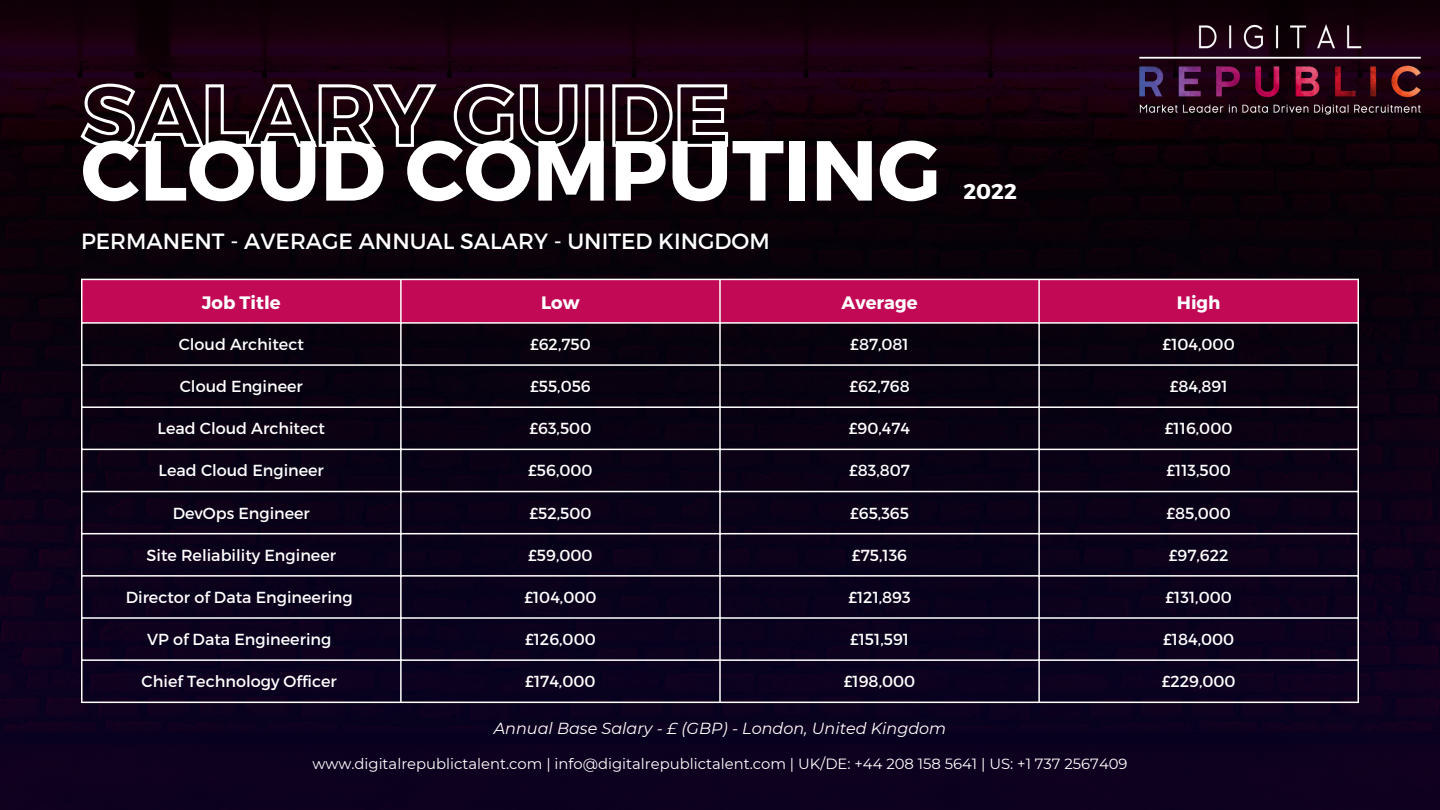
<style>
.page{position:relative;width:1440px;height:810px;background:#fff}
.page>*{position:absolute;margin:0;border:0;box-sizing:border-box;transform-origin:0 0}
.t1{font:700 85px "Montserrat";color:#fff}
.t2{font:22px "Montserrat";color:#fff}
.t3{font:700 21.4px "Montserrat";color:#fff}
.t4{font:700 18px "Montserrat";color:#fff}
.t5{font:16px "Montserrat";color:#fff}
.t6{font:italic 16px "Montserrat";color:#fff}
.t7{font:14.8px "Montserrat";color:#fff}
</style>
<div class="page">
<img style="left:0;top:0;width:1440px;height:810px">
<img style="left:1135px;top:20px;width:289px;height:100px">
<div style="left:82px;top:280px;width:1276px;height:42px;background:#c20955"></div>
<hr style="left:81px;top:280px;width:1px;height:422px;background:#fff">
<hr style="left:400px;top:280px;width:2px;height:422px;background:#fff">
<hr style="left:719px;top:280px;width:2px;height:422px;background:#fff">
<hr style="left:1038px;top:280px;width:2px;height:422px;background:#fff">
<hr style="left:1358px;top:280px;width:1px;height:422px;background:#fff">
<hr style="left:81px;top:279px;width:1278px;height:1px;background:#fff">
<hr style="left:81px;top:322px;width:1278px;height:2px;background:#fff">
<hr style="left:81px;top:364px;width:1278px;height:2px;background:#fff">
<hr style="left:81px;top:406px;width:1278px;height:2px;background:#fff">
<hr style="left:81px;top:449px;width:1278px;height:1px;background:#fff">
<hr style="left:81px;top:491px;width:1278px;height:1px;background:#fff">
<hr style="left:81px;top:533px;width:1278px;height:1px;background:#fff">
<hr style="left:81px;top:575px;width:1278px;height:2px;background:#fff">
<hr style="left:81px;top:617px;width:1278px;height:2px;background:#fff">
<hr style="left:81px;top:659px;width:1278px;height:2px;background:#fff">
<hr style="left:81px;top:702px;width:1278px;height:1px;background:#fff">
<svg style="left:79px;top:82px;width:651px;height:68px"></svg>
<h1 class="t1" style="left:81px;top:115px;width:861px">CLOUD COMPUTING</h1>
<h2 class="t2" style="left:81px;top:226px;width:690px">PERMANENT - AVERAGE ANNUAL SALARY - UNITED KINGDOM</h2>
<h3 class="t3" style="left:963px;top:177px;width:55px">2022</h3>
<p class="t4" style="left:202px;top:291px;width:80px">Job Title</p>
<p class="t4" style="left:541px;top:291px;width:40px">Low</p>
<p class="t4" style="left:842px;top:291px;width:77px">Average</p>
<p class="t4" style="left:1177px;top:291px;width:45px">High</p>
<p class="t5" style="left:179px;top:334px;width:127px">Cloud Architect</p>
<p class="t5" style="left:530px;top:334px;width:62px">£62,750</p>
<p class="t5" style="left:850px;top:334px;width:60px">£87,081</p>
<p class="t5" style="left:1163px;top:334px;width:74px">£104,000</p>
<p class="t5" style="left:180px;top:376px;width:124px">Cloud Engineer</p>
<p class="t5" style="left:530px;top:376px;width:62px">£55,056</p>
<p class="t5" style="left:849px;top:376px;width:62px">£62,768</p>
<p class="t5" style="left:1170px;top:376px;width:59px">£84,891</p>
<p class="t5" style="left:158px;top:418px;width:169px">Lead Cloud Architect</p>
<p class="t5" style="left:529px;top:418px;width:63px">£63,500</p>
<p class="t5" style="left:849px;top:418px;width:63px">£90,474</p>
<p class="t5" style="left:1165px;top:418px;width:69px">£116,000</p>
<p class="t5" style="left:159px;top:460px;width:167px">Lead Cloud Engineer</p>
<p class="t5" style="left:528px;top:460px;width:66px">£56,000</p>
<p class="t5" style="left:849px;top:460px;width:62px">£83,807</p>
<p class="t5" style="left:1166px;top:460px;width:66px">£113,500</p>
<p class="t5" style="left:173px;top:502px;width:139px">DevOps Engineer</p>
<p class="t5" style="left:529px;top:502px;width:64px">£52,500</p>
<p class="t5" style="left:850px;top:502px;width:60px">£65,365</p>
<p class="t5" style="left:1166px;top:502px;width:66px">£85,000</p>
<p class="t5" style="left:147px;top:545px;width:191px">Site Reliability Engineer</p>
<p class="t5" style="left:528px;top:545px;width:66px">£59,000</p>
<p class="t5" style="left:852px;top:545px;width:57px">£75,136</p>
<p class="t5" style="left:1169px;top:545px;width:61px">£97,622</p>
<p class="t5" style="left:126px;top:587px;width:228px">Director of Data Engineering</p>
<p class="t5" style="left:524px;top:587px;width:74px">£104,000</p>
<p class="t5" style="left:848px;top:587px;width:64px">£121,893</p>
<p class="t5" style="left:1166px;top:587px;width:68px">£131,000</p>
<p class="t5" style="left:147px;top:629px;width:186px">VP of Data Engineering</p>
<p class="t5" style="left:525px;top:629px;width:72px">£126,000</p>
<p class="t5" style="left:850px;top:629px;width:61px">£151,591</p>
<p class="t5" style="left:1163px;top:629px;width:73px">£184,000</p>
<p class="t5" style="left:142px;top:671px;width:197px">Chief Technology Officer</p>
<p class="t5" style="left:525px;top:671px;width:72px">£174,000</p>
<p class="t5" style="left:844px;top:671px;width:73px">£198,000</p>
<p class="t5" style="left:1162px;top:671px;width:75px">£229,000</p>
<p class="t6" style="left:494px;top:718px;width:454px">Annual Base Salary - £ (GBP) - London, United Kingdom</p>
<p class="t7" style="left:312px;top:755px;width:817px">www.digitalrepublictalent.com | info@digitalrepublictalent.com | UK/DE: +44 208 158 5641 | US: +1 737 2567409</p>
</div>
